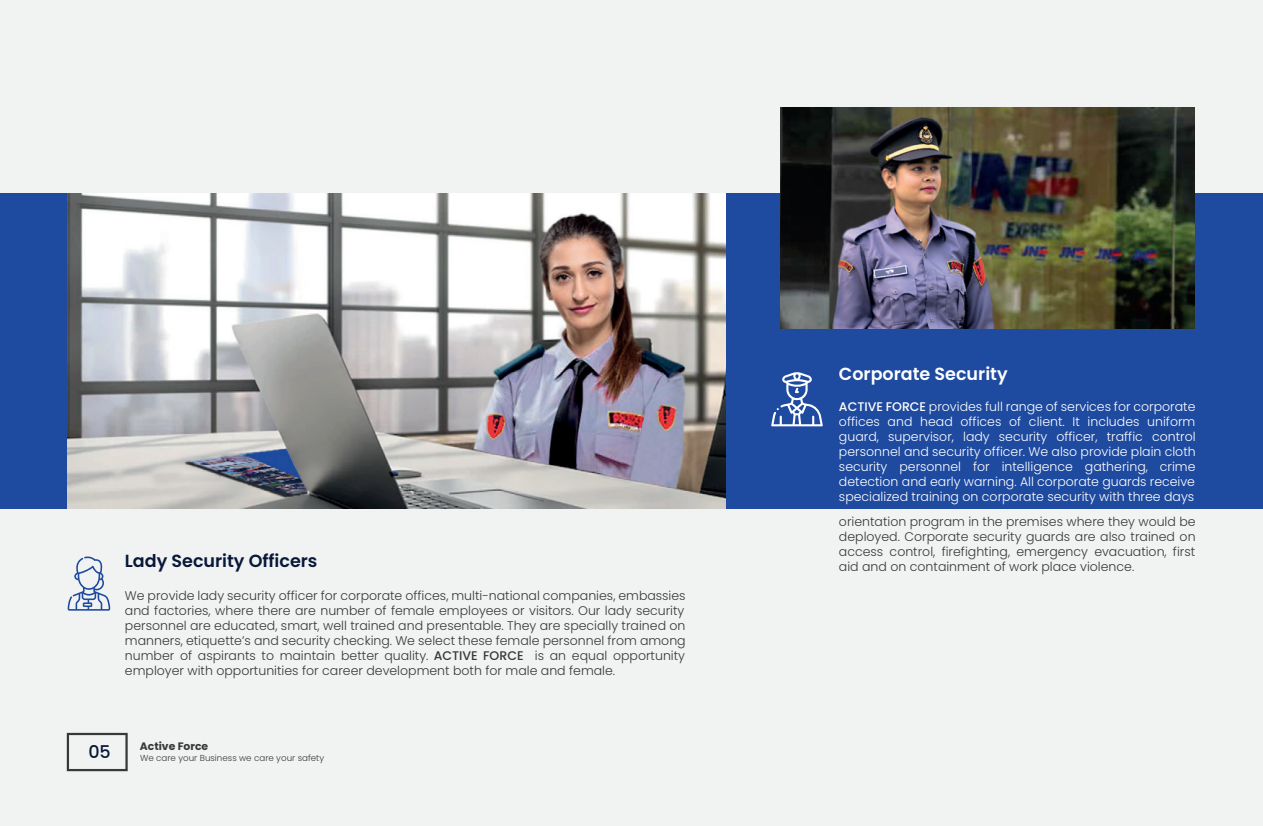
<style>
.page{position:relative;width:1263px;height:826px;background:#fff}
.page>*{position:absolute;margin:0;border:0;box-sizing:border-box;transform-origin:0 0}
.t1{font:600 17.4px "Poppins";color:#081838}
.t2{font:600 17.4px "Poppins";color:#fff}
.t3{font:500 17.4px "Poppins";color:#081838}
.t4{font:300 12.6px/15px "Poppins";color:#373837;text-align:justify}
.t5{font:300 12.6px/15px "Poppins";color:#fff;text-align:justify}
.t6{font:700 10.8px "Poppins";color:#373837}
.t7{font:300 8.7px "Poppins";color:#373837}
.s1{font-weight:500}
</style>
<div class="page">
<div style="left:0;top:0;width:1263px;height:825px;background:#f1f2f2"></div>
<div style="left:0;top:193px;width:1263px;height:316px;background:#1e4aa0"></div>
<svg style="left:68px;top:556px;width:42px;height:54px"></svg>
<svg style="left:771px;top:372px;width:51px;height:54px"></svg>
<img style="left:780px;top:108px;width:415px;height:221px">
<img style="left:68px;top:193px;width:657px;height:316px">
<svg style="left:67px;top:732px;width:61px;height:39px"></svg>
<h1 class="t1" style="left:125px;top:550px;width:194px">Lady Security Officers</h1>
<p class="t4" style="left:125px;top:588px;width:562px">We provide lady security officer for corporate offices, multi-national companies, embassies and factories, where there are number of female employees or visitors. Our lady security personnel are educated, smart, well trained and presentable. They are specially trained on manners, etiquette’s and security checking. We select these female personnel from among number of aspirants to maintain better quality. <span class="s1">ACTIVE FORCE</span> is an equal opportunity employer with opportunities for career development both for male and female.</p>
<h1 class="t3" style="left:88px;top:742px;width:24px">05</h1>
<p class="t6" style="left:140px;top:739px;width:70px">Active Force</p>
<p class="t7" style="left:140px;top:752px;width:186px">We care your Business we care your safety</p>
<h1 class="t2" style="left:839px;top:364px;width:170px">Corporate Security</h1>
<p class="t5" style="left:839px;top:399px;width:358px"><span class="s1">ACTIVE FORCE</span> provides full range of services for corporate offices and head offices of client. It includes uniform guard, supervisor, lady security officer, traffic control personnel and security officer. We also provide plain cloth security personnel for intelligence gathering, crime detection and early warning. All corporate guards receive specialized training on corporate security with three days</p>
<p class="t4" style="left:839px;top:514px;width:358px">orientation program in the premises where they would be deployed. Corporate security guards are also trained on access control, firefighting, emergency evacuation, first aid and on containment of work place violence.</p>
</div>
